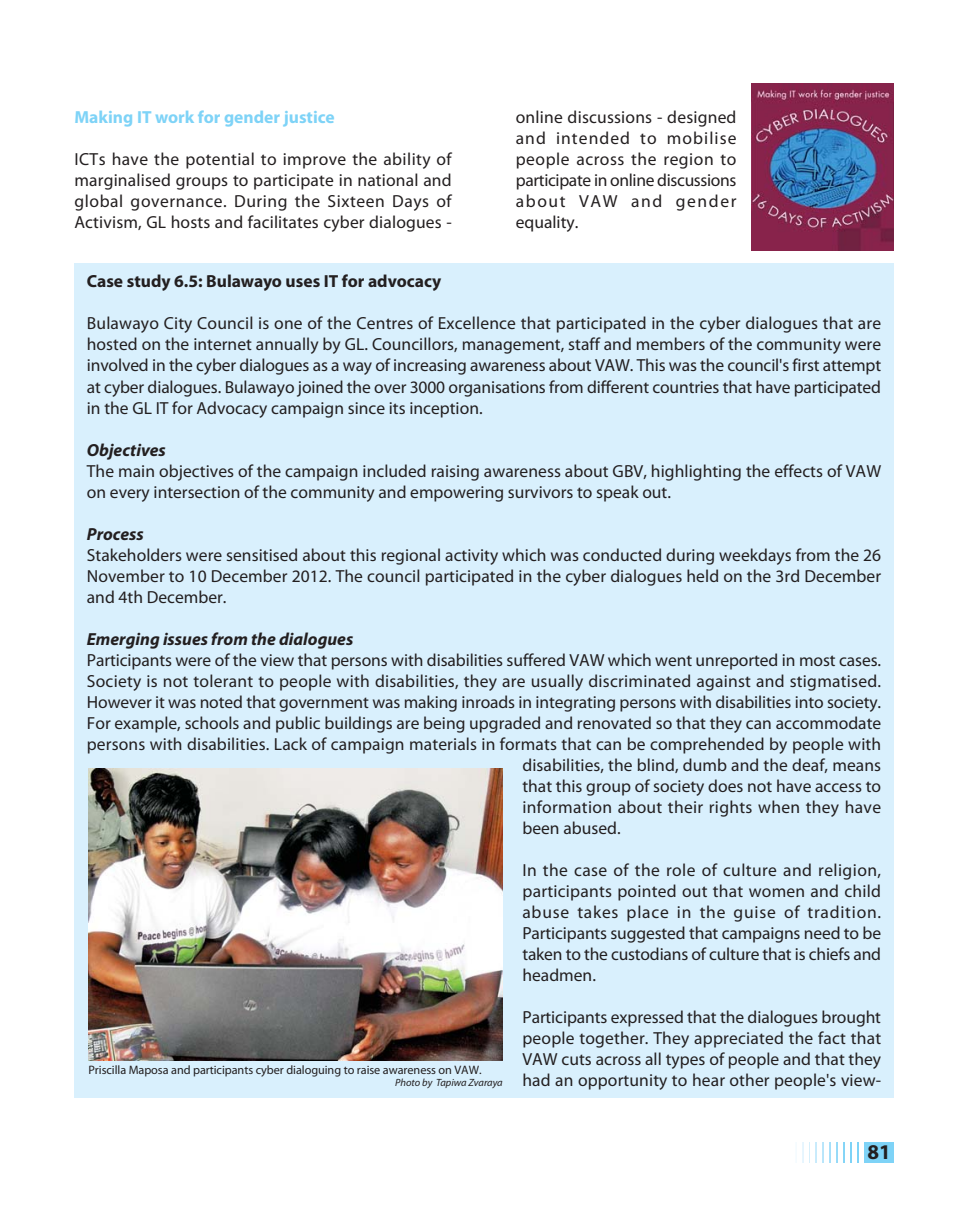
<style>
.page{position:relative;width:968px;height:1216px;background:#fff}
.page>*{position:absolute;margin:0;border:0;box-sizing:border-box;transform-origin:0 0}
.t1{font:700 21px "Myriad Pro";color:#231f20}
.t2{font:17.5px/21px "Myriad Pro";color:#231f20;text-align:justify}
.t3{font:italic 700 17.5px "Myriad Pro";color:#231f20}
.t4{font:17.5px "Myriad Pro";letter-spacing:.02em;color:#231f20}
.t5{font:700 17.5px "Myriad Pro";color:#231f20}
.t6{font:700 17.5px "Myriad Pro";color:#7ed3f7}
.t7{font:12.25px "Myriad Pro";letter-spacing:-.005em;color:#231f20}
.t8{font:italic 10.5px "Myriad Pro";color:#231f20}
</style>
<div class="page">
<svg style="left:802px;top:1142px;width:42px;height:20px"></svg>
<div style="left:844px;top:1142px;width:49px;height:20px;background:#7ed3f7"></div>
<div style="left:858px;top:1138px;width:5px;height:28px;background:#fff"></div>
<div style="left:851px;top:1138px;width:5px;height:28px;background:#fff"></div>
<hr style="left:845px;top:1138px;width:4px;height:28px;background:#fff">
<hr style="left:838px;top:1138px;width:4px;height:28px;background:#fff">
<hr style="left:831px;top:1138px;width:4px;height:28px;background:#fff">
<hr style="left:824px;top:1138px;width:4px;height:28px;background:#fff">
<hr style="left:817px;top:1138px;width:4px;height:28px;background:#fff">
<div style="left:810px;top:1138px;width:5px;height:28px;background:#fff"></div>
<div style="left:803px;top:1138px;width:5px;height:28px;background:#fff"></div>
<div style="left:74px;top:263px;width:819px;height:834px;background:#d9f0fd"></div>
<img style="left:751px;top:83px;width:142px;height:167px">
<img style="left:88px;top:768px;width:414px;height:292px">
<p class="t6" style="left:74px;top:111px;width:262px">Making IT work for gender justice</p>
<p class="t2" style="left:74px;top:150px;width:379px">ICTs have the potential to improve the ability of marginalised groups to participate in national and global governance. During the Sixteen Days of Activism, GL hosts and facilitates cyber dialogues -</p>
<p class="t2" style="left:515px;top:108px;width:222px">online discussions - designed and intended to mobilise people across the region to participate in online discussions about VAW and gender equality.</p>
<p class="t5" style="left:87px;top:275px;width:356px">Case study 6.5: Bulawayo uses IT for advocacy</p>
<p class="t2" style="left:87px;top:314px;width:795px">Bulawayo City Council is one of the Centres of Excellence that participated in the cyber dialogues that are hosted on the internet annually by GL. Councillors, management, staff and members of the community were involved in the cyber dialogues as a way of increasing awareness about VAW. This was the council's first attempt at cyber dialogues. Bulawayo joined the over 3000 organisations from different countries that have participated in the GL IT for Advocacy campaign since its inception.</p>
<p class="t3" style="left:87px;top:443px;width:81px">Objectives</p>
<p class="t2" style="left:87px;top:461px;width:795px">The main objectives of the campaign included raising awareness about GBV, highlighting the effects of VAW on every intersection of the community and empowering survivors to speak out.</p>
<p class="t3" style="left:87px;top:527px;width:58px">Process</p>
<p class="t2" style="left:87px;top:545px;width:795px">Stakeholders were sensitised about this regional activity which was conducted during weekdays from the 26<br>November to 10 December 2012. The council participated in the cyber dialogues held on the 3rd December and 4th December.</p>
<p class="t3" style="left:87px;top:632px;width:268px">Emerging issues from the dialogues</p>
<p class="t2" style="left:87px;top:650px;width:795px">Participants were of the view that persons with disabilities suffered VAW which went unreported in most cases.</p>
<p class="t2" style="left:87px;top:671px;width:795px">Society is not tolerant to people with disabilities, they are usually discriminated against and stigmatised.</p>
<p class="t2" style="left:87px;top:692px;width:795px">However it was noted that government was making inroads in integrating persons with disabilities into society.</p>
<p class="t2" style="left:87px;top:713px;width:795px">For example, schools and public buildings are being upgraded and renovated so that they can accommodate</p>
<p class="t2" style="left:87px;top:734px;width:795px">persons with disabilities. Lack of campaign materials in formats that can be comprehended by people with</p>
<p class="t2" style="left:522px;top:755px;width:360px">disabilities, the blind, dumb and the deaf, means</p>
<p class="t2" style="left:522px;top:776px;width:360px">that this group of society does not have access to</p>
<p class="t4" style="left:522px;top:800px;width:360px">information about their rights when they have</p>
<p class="t2" style="left:522px;top:818px;width:100px">been abused.</p>
<p class="t2" style="left:522px;top:860px;width:360px">In the case of the role of culture and religion, participants pointed out that women and child abuse takes place in the guise of tradition.<br>Participants suggested that campaigns need to be taken to the custodians of culture that is chiefs and headmen.</p>
<p class="t2" style="left:522px;top:1007px;width:360px">Participants expressed that the dialogues brought people together. They appreciated the fact that VAW cuts across all types of people and that they had an opportunity to hear other people's view-</p>
<p class="t7" style="left:88px;top:1064px;width:394px">Priscilla Maposa and participants cyber dialoguing to raise awareness on VAW.</p>
<p class="t8" style="left:395px;top:1078px;width:109px">Photo by Tapiwa Zvaraya</p>
<p class="t1" style="left:867px;top:1143px;width:25px">81</p>
</div>
